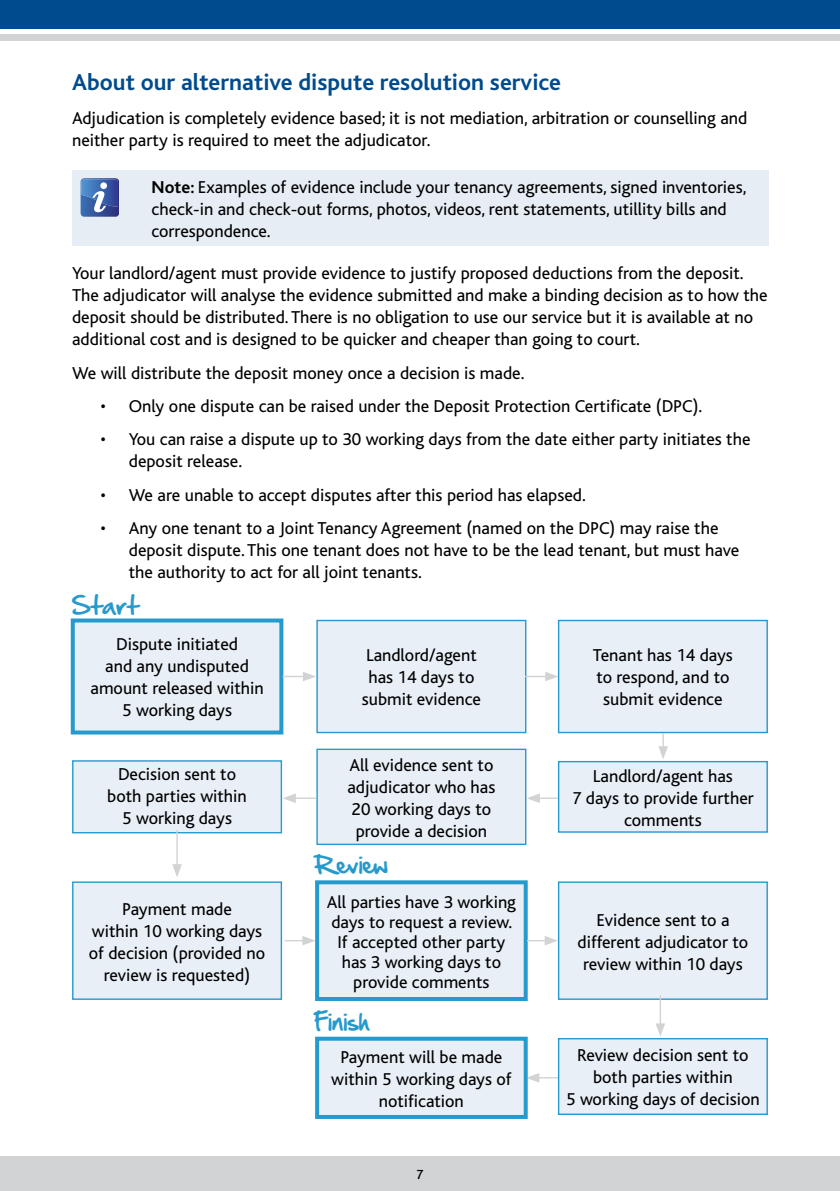
<style>
.page{position:relative;width:840px;height:1191px;background:#fff}
.page>*{position:absolute;margin:0;border:0;box-sizing:border-box;transform-origin:0 0}
.t1{font:700 24px "Bliss";color:#004b8d}
.t2{font:22px "Handof Sean";color:#269acd}
.t3{font:18px/22px "Bliss";color:#000;text-align:center}
.t4{font:500 13.8px "Bliss";color:#000}
.s1{font-weight:700}
</style>
<div class="page">
<div style="left:0;top:34px;width:839px;height:6px;background:#d1d3d4"></div>
<div style="left:0;top:0;width:839px;height:28px;background:#004b8d"></div>
<div style="left:0;top:1157px;width:839px;height:34px;background:#d1d3d4"></div>
<svg style="left:527px;top:1073px;width:30px;height:9px"></svg>
<div style="left:73px;top:620px;width:208px;height:112px;background:#e8eff7"></div>
<div style="left:71px;top:618px;width:212px;height:116px;border:4px solid #269acd"></div>
<div style="left:317px;top:620px;width:208px;height:112px;background:#e8eff7"></div>
<div style="left:316px;top:620px;width:210px;height:113px;border:1px solid #269acd"></div>
<div style="left:558px;top:620px;width:208px;height:112px;background:#e8eff7"></div>
<div style="left:557px;top:620px;width:210px;height:113px;border:1px solid #269acd"></div>
<div style="left:558px;top:761px;width:208px;height:71px;background:#e8eff7"></div>
<div style="left:557px;top:761px;width:210px;height:71px;border:1px solid #269acd"></div>
<svg style="left:658px;top:733px;width:9px;height:26px"></svg>
<hr style="left:536px;top:797px;width:21px;height:2px;background:#d1d3d4">
<svg style="left:526px;top:793px;width:13px;height:10px"></svg>
<div style="left:317px;top:749px;width:208px;height:95px;background:#e8eff7"></div>
<div style="left:316px;top:748px;width:210px;height:97px;border:1px solid #269acd"></div>
<div style="left:73px;top:761px;width:208px;height:71px;background:#e8eff7"></div>
<div style="left:72px;top:760px;width:210px;height:73px;border:1px solid #269acd"></div>
<div style="left:73px;top:882px;width:208px;height:117px;background:#e8eff7"></div>
<div style="left:72px;top:881px;width:210px;height:119px;border:1px solid #269acd"></div>
<div style="left:317px;top:882px;width:208px;height:117px;background:#e8eff7"></div>
<div style="left:315px;top:880px;width:212px;height:121px;border:4px solid #269acd"></div>
<div style="left:558px;top:882px;width:208px;height:117px;background:#e8eff7"></div>
<div style="left:557px;top:881px;width:210px;height:119px;border:1px solid #269acd"></div>
<div style="left:558px;top:1038px;width:208px;height:76px;background:#e8eff7"></div>
<div style="left:557px;top:1038px;width:210px;height:77px;border:1px solid #269acd"></div>
<div style="left:317px;top:1038px;width:208px;height:79px;background:#e8eff7"></div>
<div style="left:315px;top:1036px;width:212px;height:83px;border:4px solid #269acd"></div>
<hr style="left:659px;top:995px;width:1px;height:31px;background:#d1d3d4">
<svg style="left:656px;top:1023px;width:8px;height:13px"></svg>
<hr style="left:176px;top:830px;width:2px;height:37px;background:#d1d3d4">
<svg style="left:172px;top:864px;width:10px;height:13px"></svg>
<hr style="left:292px;top:797px;width:24px;height:2px;background:#d1d3d4">
<svg style="left:282px;top:793px;width:14px;height:10px"></svg>
<svg style="left:524px;top:671px;width:34px;height:10px"></svg>
<svg style="left:526px;top:936px;width:31px;height:9px"></svg>
<svg style="left:282px;top:671px;width:34px;height:10px"></svg>
<svg style="left:284px;top:936px;width:31px;height:9px"></svg>
<div style="left:72px;top:170px;width:696px;height:76px;background:#e6edf4"></div>
<svg style="left:81px;top:178px;width:38px;height:39px"></svg>
<div style="left:100px;top:182px;width:7px;height:7px;background:#fff;border-radius:50%"></div>
<h1 class="t1" style="left:72px;top:70px;width:490px">About our alternative dispute resolution service</h1>
<p class="t3" style="left:72px;top:107px;width:676px;text-align:left">Adjudication is completely evidence based; it is not mediation, arbitration or counselling and neither party is required to meet the adjudicator.</p>
<p class="t3" style="left:151px;top:176px;width:596px;text-align:left"><span class="s1">Note:</span> Examples of evidence include your tenancy agreements, signed inventories, check-in and check-out forms, photos, videos, rent statements, utillity bills and correspondence.</p>
<p class="t3" style="left:72px;top:262px;width:696px;text-align:left">Your landlord/agent must provide evidence to justify proposed deductions from the deposit.<br>The adjudicator will analyse the evidence submitted and make a binding decision as to how the deposit should be distributed. There is no obligation to use our service but it is available at no additional cost and is designed to be quicker and cheaper than going to court.</p>
<p class="t3" style="left:72px;top:362px;width:453px">We will distribute the deposit money once a decision is made.</p>
<p class="t3" style="left:100px;top:395px;width:603px">• Only one dispute can be raised under the Deposit Protection Certificate (DPC).</p>
<p class="t3" style="left:129px;top:428px;width:622px;text-align:left;text-indent:-28px">• You can raise a dispute up to 30 working days from the date either party initiates the deposit release.</p>
<p class="t3" style="left:100px;top:484px;width:486px">• We are unable to accept disputes after this period has elapsed.</p>
<p class="t3" style="left:129px;top:517px;width:611px;text-align:left;text-indent:-28px">• Any one tenant to a Joint Tenancy Agreement (named on the DPC) may raise the deposit dispute. This one tenant does not have to be the lead tenant, but must have the authority to act for all joint tenants.</p>
<p class="t2" style="left:72px;top:589px;width:68px">Start</p>
<p class="t3" style="left:90px;top:634px;width:174px">Dispute initiated<br>and any undisputed amount released within<br>5 working days</p>
<p class="t3" style="left:361px;top:645px;width:121px">Landlord/agent has 14 days to submit evidence</p>
<p class="t3" style="left:592px;top:645px;width:141px">Tenant has 14 days to respond, and to submit evidence</p>
<p class="t3" style="left:107px;top:763px;width:141px">Decision sent to both parties within<br>5 working days</p>
<p class="t3" style="left:347px;top:754px;width:149px">All evidence sent to adjudicator who has<br>20 working days to provide a decision</p>
<p class="t2" style="left:315px;top:849px;width:74px">Review</p>
<p class="t3" style="left:89px;top:898px;width:178px">Payment made<br>within 10 working days of decision (provided no review is requested)</p>
<p class="t3" style="left:326px;top:892px;width:190px;line-height:20px">All parties have 3 working days to request a review.<br>If accepted other party has 3 working days to provide comments</p>
<p class="t2" style="left:315px;top:1006px;width:57px">Finish</p>
<p class="t3" style="left:331px;top:1046px;width:182px">Payment will be made within 5 working days of notification</p>
<p class="t4" style="left:416px;top:1167px;width:9px">7</p>
<p class="t3" style="left:571px;top:765px;width:183px">Landlord/agent has<br>7 days to provide further comments</p>
<p class="t3" style="left:577px;top:909px;width:172px">Evidence sent to a different adjudicator to review within 10 days</p>
<p class="t3" style="left:566px;top:1044px;width:195px">Review decision sent to both parties within<br>5 working days of decision</p>
</div>
